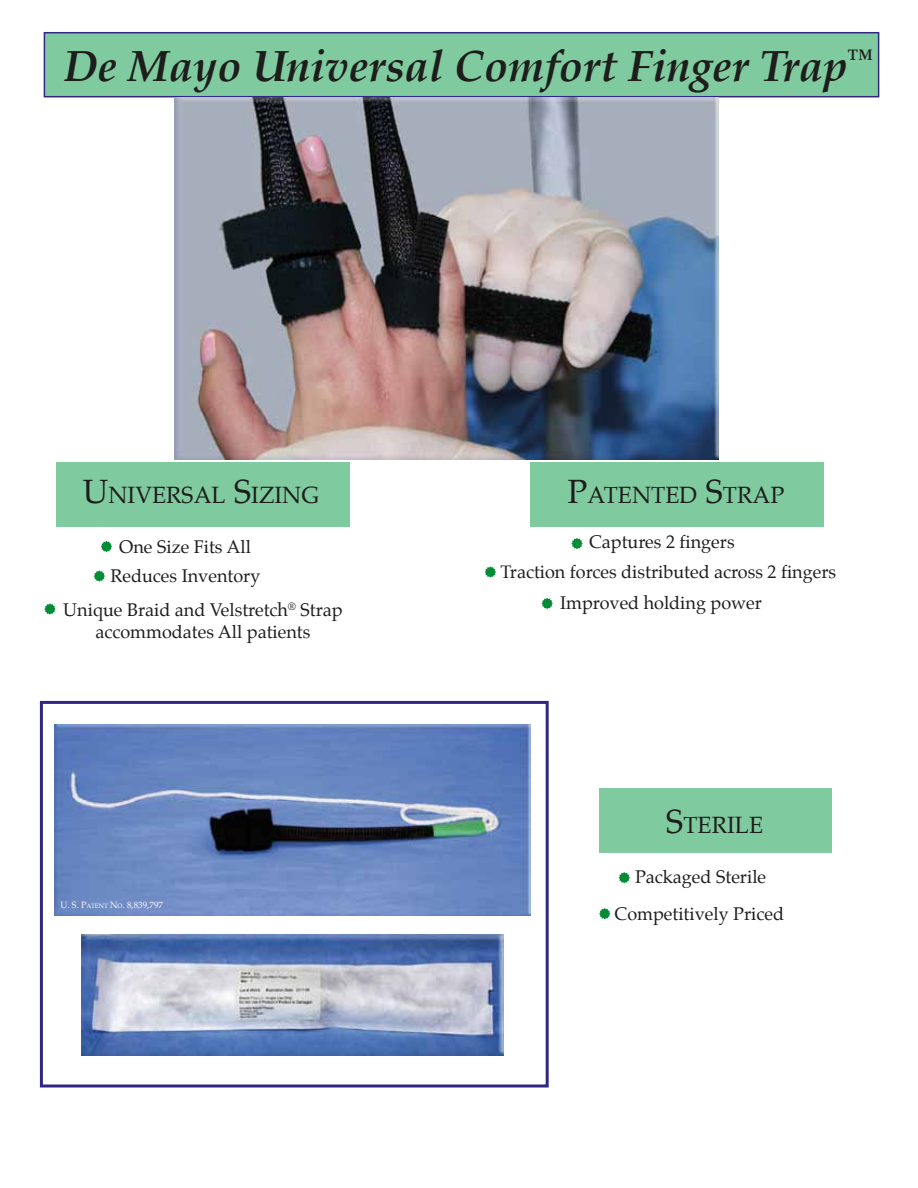
<style>
.page{position:relative;width:918px;height:1188px;background:#fff}
.page>*{position:absolute;margin:0;border:0;box-sizing:border-box;transform-origin:0 0}
.t1{font:italic 700 43.5px "Palatino";color:#1d1d1b}
.t2{font:23.1px "Palatino";color:#1d1d1b}
.t3{font:18px/29.2px "Palatino";color:#1d1d1b;text-align:center}
.t4{font:9px "Palatino";color:#fff}
.s1{font-size:33px}
.s2{font-size:6.3px}
</style>
<div class="page">
<div style="left:44px;top:33px;width:835px;height:64px;background:#80caa0"></div>
<div style="left:44px;top:32px;width:835px;height:65px;border:2px solid #312783"></div>
<div style="left:40px;top:701px;width:509px;height:387px;border:3px solid #312783"></div>
<img style="left:54px;top:725px;width:477px;height:190px">
<img style="left:82px;top:934px;width:421px;height:121px">
<img style="left:175px;top:98px;width:543px;height:362px">
<div style="left:56px;top:463px;width:293px;height:64px;background:#80caa0"></div>
<div style="left:599px;top:788px;width:233px;height:64px;background:#80caa0"></div>
<div style="left:531px;top:463px;width:293px;height:64px;background:#80caa0"></div>
<svg style="left:485px;top:566px;width:11px;height:12px"></svg>
<svg style="left:542px;top:598px;width:11px;height:11px"></svg>
<svg style="left:44px;top:603px;width:12px;height:12px"></svg>
<svg style="left:94px;top:571px;width:11px;height:11px"></svg>
<svg style="left:101px;top:541px;width:11px;height:11px"></svg>
<svg style="left:571px;top:538px;width:12px;height:11px"></svg>
<svg style="left:599px;top:908px;width:11px;height:11px"></svg>
<svg style="left:619px;top:872px;width:11px;height:11px"></svg>
<h1 class="t1" style="left:64px;top:32px;width:810px">De Mayo Universal Comfort Finger Trap<sup>™</sup></h1>
<p class="t2" style="left:83px;top:476px;width:238px"><span class="s1">U</span>NIVERSAL <span class="s1">S</span>IZING</p>
<p class="t3" style="left:110px;top:532px;width:151px">One Size Fits All<br>Reduces Inventory</p>
<p class="t3" style="left:63px;top:599px;width:281px;line-height:21.6px">Unique Braid and Velstretch<sup>®</sup> Strap accommodates All patients</p>
<p class="t4" style="left:60px;top:898px;width:104px">U. S. P<span class="s2">ATENT</span> N<span class="s2">O</span>. 8,839,797</p>
<p class="t2" style="left:568px;top:476px;width:218px"><span class="s1">P</span>ATENTED <span class="s1">S</span>TRAP</p>
<p class="t3" style="left:501px;top:527px;width:337px;text-align:left;text-indent:89px">Captures 2 fingers<br>Traction forces distributed across 2 fingers</p>
<p class="t3" style="left:560px;top:588px;width:203px">Improved holding power</p>
<p class="t2" style="left:666px;top:806px;width:99px"><span class="s1">S</span>TERILE</p>
<p class="t3" style="left:615px;top:859px;width:171px;line-height:36.5px">Packaged Sterile<br>Competitively Priced</p>
</div>
